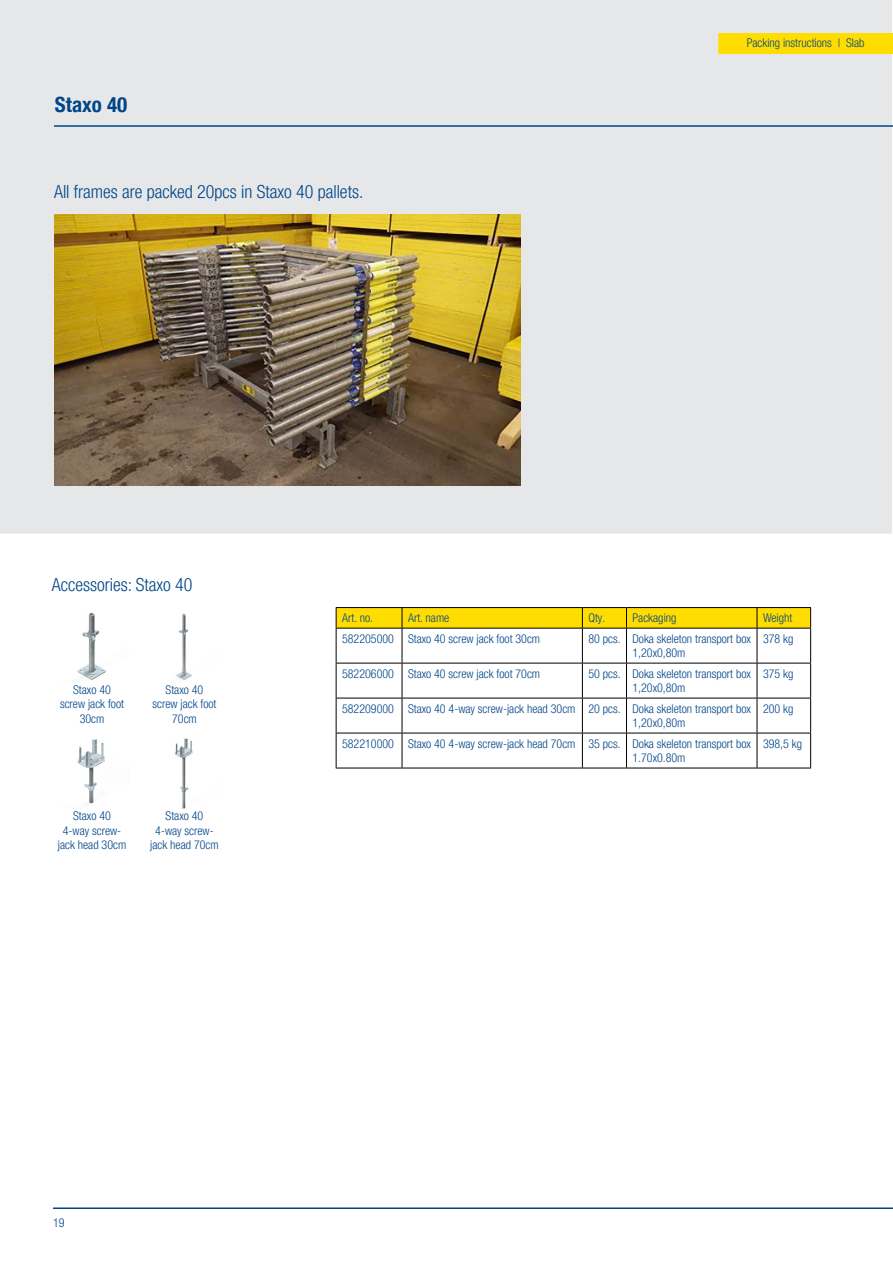
<style>
.page{position:relative;width:893px;height:1263px;background:#fff}
.page>*{position:absolute;margin:0;border:0;box-sizing:border-box;transform-origin:0 0}
.t1{font:700 condensed 21px "Helvetica Neue LT Pro";color:#004588}
.t2{font:300 condensed 18px "Helvetica Neue LT Pro";color:#004588}
.t3{font:300 condensed 12px/14.4px "Helvetica Neue LT Pro";color:#004588}
</style>
<div class="page">
<div style="left:0;top:0;width:892px;height:534px;background:#e6e7e9"></div>
<img style="left:54px;top:214px;width:466px;height:272px">
<div style="left:719px;top:34px;width:173px;height:19px;background:#fd0"></div>
<div style="left:718px;top:33px;width:175px;height:21px;border:2px solid #fd0"></div>
<svg style="left:336px;top:607px;width:475px;height:21px;background:#ebcc00"></svg>
<hr style="left:336px;top:628px;width:66px;height:1px;background:#000">
<hr style="left:336px;top:628px;width:1px;height:35px;background:#000">
<hr style="left:402px;top:628px;width:180px;height:1px;background:#000">
<hr style="left:402px;top:628px;width:1px;height:35px;background:#000">
<hr style="left:582px;top:628px;width:44px;height:1px;background:#000">
<hr style="left:582px;top:628px;width:1px;height:35px;background:#000">
<hr style="left:626px;top:628px;width:131px;height:1px;background:#000">
<hr style="left:626px;top:628px;width:1px;height:35px;background:#000">
<hr style="left:757px;top:628px;width:54px;height:1px;background:#000">
<hr style="left:757px;top:628px;width:1px;height:35px;background:#000">
<hr style="left:810px;top:628px;width:1px;height:35px;background:#000">
<hr style="left:336px;top:663px;width:66px;height:1px;background:#000">
<hr style="left:336px;top:663px;width:1px;height:35px;background:#000">
<hr style="left:402px;top:663px;width:180px;height:1px;background:#000">
<hr style="left:402px;top:663px;width:1px;height:35px;background:#000">
<hr style="left:582px;top:663px;width:44px;height:1px;background:#000">
<hr style="left:582px;top:663px;width:1px;height:35px;background:#000">
<hr style="left:626px;top:663px;width:131px;height:1px;background:#000">
<hr style="left:626px;top:663px;width:1px;height:35px;background:#000">
<hr style="left:757px;top:663px;width:54px;height:1px;background:#000">
<hr style="left:757px;top:663px;width:1px;height:35px;background:#000">
<hr style="left:810px;top:663px;width:1px;height:35px;background:#000">
<hr style="left:336px;top:698px;width:66px;height:1px;background:#000">
<hr style="left:336px;top:698px;width:1px;height:35px;background:#000">
<hr style="left:402px;top:698px;width:180px;height:1px;background:#000">
<hr style="left:402px;top:698px;width:1px;height:35px;background:#000">
<hr style="left:582px;top:698px;width:44px;height:1px;background:#000">
<hr style="left:582px;top:698px;width:1px;height:35px;background:#000">
<hr style="left:626px;top:698px;width:131px;height:1px;background:#000">
<hr style="left:626px;top:698px;width:1px;height:35px;background:#000">
<hr style="left:757px;top:698px;width:54px;height:1px;background:#000">
<hr style="left:757px;top:698px;width:1px;height:35px;background:#000">
<hr style="left:810px;top:698px;width:1px;height:35px;background:#000">
<hr style="left:336px;top:733px;width:66px;height:1px;background:#000">
<hr style="left:336px;top:733px;width:1px;height:35px;background:#000">
<hr style="left:402px;top:733px;width:180px;height:1px;background:#000">
<hr style="left:402px;top:733px;width:1px;height:35px;background:#000">
<hr style="left:582px;top:733px;width:44px;height:1px;background:#000">
<hr style="left:582px;top:733px;width:1px;height:35px;background:#000">
<hr style="left:626px;top:733px;width:131px;height:1px;background:#000">
<hr style="left:626px;top:733px;width:1px;height:35px;background:#000">
<hr style="left:757px;top:733px;width:54px;height:1px;background:#000">
<hr style="left:757px;top:733px;width:1px;height:35px;background:#000">
<hr style="left:810px;top:733px;width:1px;height:35px;background:#000">
<hr style="left:336px;top:768px;width:66px;height:1px;background:#000">
<hr style="left:402px;top:768px;width:180px;height:1px;background:#000">
<hr style="left:582px;top:768px;width:44px;height:1px;background:#000">
<hr style="left:626px;top:768px;width:131px;height:1px;background:#000">
<hr style="left:757px;top:768px;width:54px;height:1px;background:#000">
<img style="left:77px;top:612px;width:29px;height:68px">
<img style="left:176px;top:614px;width:16px;height:66px">
<img style="left:78px;top:739px;width:27px;height:65px">
<img style="left:175px;top:738px;width:18px;height:71px">
<hr style="left:53px;top:1207px;width:840px;height:2px;background:#004588">
<hr style="left:54px;top:125px;width:839px;height:2px;background:#004588">
<p class="t1" style="left:55px;top:92px;width:74px">Staxo 40</p>
<p class="t2" style="left:54px;top:181px;width:311px">All frames are packed 20pcs in Staxo 40 pallets.</p>
<p class="t2" style="left:52px;top:574px;width:142px">Accessories: Staxo 40</p>
<p class="t3" style="left:747px;top:36px;width:119px">Packing instructions | Slab</p>
<p class="t3" style="left:73px;top:682px;width:39px">Staxo 40</p>
<p class="t3" style="left:60px;top:697px;width:66px;text-align:center">screw jack foot<br>30cm</p>
<p class="t3" style="left:166px;top:682px;width:39px">Staxo 40</p>
<p class="t3" style="left:152px;top:697px;width:66px;text-align:center">screw jack foot<br>70cm</p>
<p class="t3" style="left:73px;top:809px;width:39px">Staxo 40</p>
<p class="t3" style="left:58px;top:823px;width:70px;text-align:center">4-way screw&shy;jack head 30cm</p>
<p class="t3" style="left:166px;top:809px;width:39px">Staxo 40</p>
<p class="t3" style="left:150px;top:823px;width:70px;text-align:center">4-way screw&shy;jack head 70cm</p>
<p class="t3" style="left:342px;top:611px;width:32px">Art. no.</p>
<p class="t3" style="left:408px;top:611px;width:43px">Art. name</p>
<p class="t3" style="left:588px;top:611px;width:18px">Qty.</p>
<p class="t3" style="left:632px;top:611px;width:46px">Packaging</p>
<p class="t3" style="left:763px;top:611px;width:31px">Weight</p>
<p class="t3" style="left:342px;top:631px;width:53px">582205000</p>
<p class="t3" style="left:408px;top:631px;width:134px">Staxo 40 screw jack foot 30cm</p>
<p class="t3" style="left:588px;top:631px;width:34px">80 pcs.</p>
<p class="t3" style="left:632px;top:631px;width:120px">Doka skeleton transport box<br>1,20x0,80m</p>
<p class="t3" style="left:763px;top:631px;width:32px">378 kg</p>
<p class="t3" style="left:342px;top:666px;width:53px">582206000</p>
<p class="t3" style="left:408px;top:666px;width:134px">Staxo 40 screw jack foot 70cm</p>
<p class="t3" style="left:588px;top:666px;width:34px">50 pcs.</p>
<p class="t3" style="left:632px;top:666px;width:120px">Doka skeleton transport box<br>1,20x0,80m</p>
<p class="t3" style="left:763px;top:666px;width:32px">375 kg</p>
<p class="t3" style="left:342px;top:701px;width:53px">582209000</p>
<p class="t3" style="left:408px;top:701px;width:169px">Staxo 40 4-way screw-jack head 30cm</p>
<p class="t3" style="left:588px;top:701px;width:34px">20 pcs.</p>
<p class="t3" style="left:632px;top:701px;width:120px">Doka skeleton transport box<br>1,20x0,80m</p>
<p class="t3" style="left:763px;top:701px;width:32px">200 kg</p>
<p class="t3" style="left:342px;top:736px;width:53px">582210000</p>
<p class="t3" style="left:408px;top:736px;width:169px">Staxo 40 4-way screw-jack head 70cm</p>
<p class="t3" style="left:588px;top:736px;width:34px">35 pcs.</p>
<p class="t3" style="left:632px;top:736px;width:120px">Doka skeleton transport box<br>1.70x0.80m</p>
<p class="t3" style="left:763px;top:736px;width:41px">398,5 kg</p>
<p class="t3" style="left:53px;top:1215px;width:13px">19</p>
</div>
